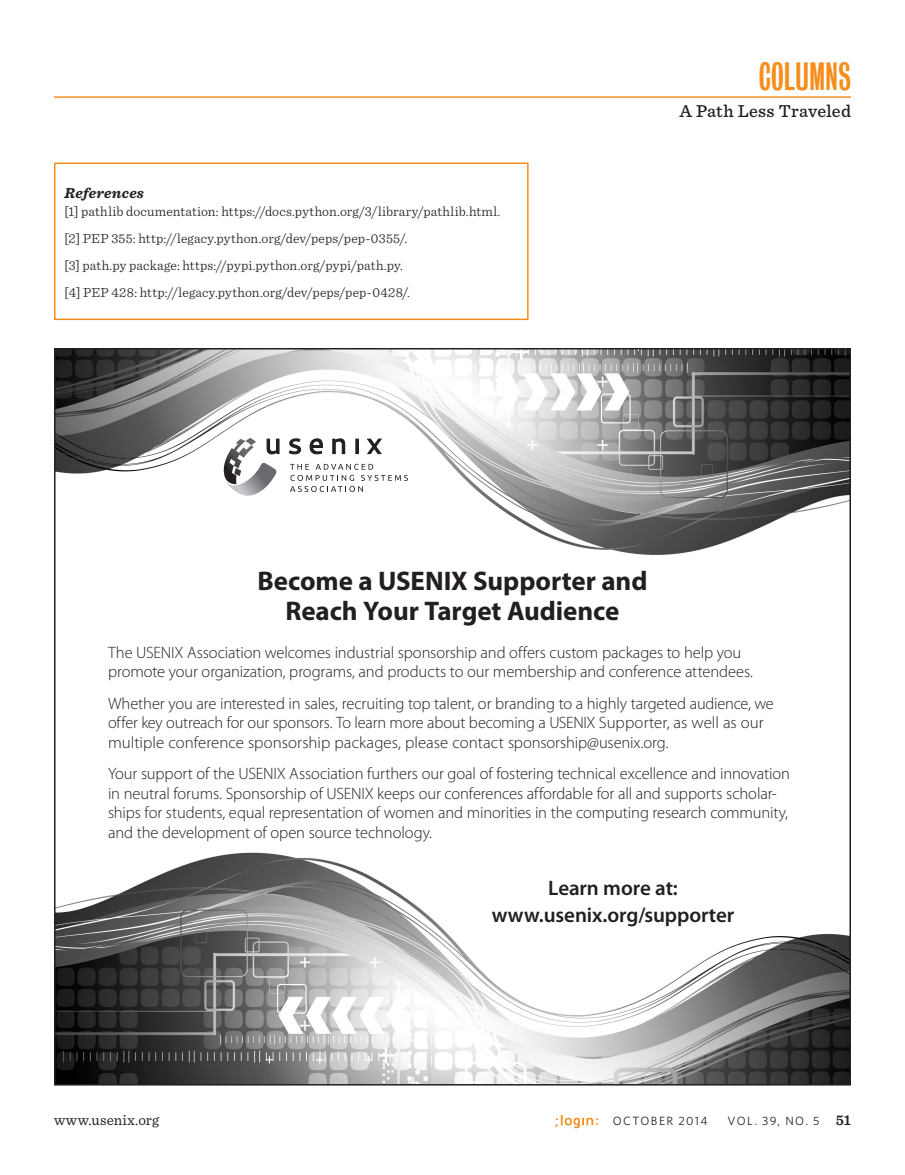
<style>
.page{position:relative;width:905px;height:1175px;background:#fff}
.page>*{position:absolute;margin:0;border:0;box-sizing:border-box;transform-origin:0 0}
.t1{font:36px "Bureau Grotesque One Three";color:#f68e1e}
.t2{font:700 27px/30px "Myriad Pro";letter-spacing:-.005em;color:#231f20;text-align:center}
.t3{font:600 21px/27px "Myriad Pro";letter-spacing:-.005em;color:#231f20;text-align:center}
.t4{font:500 18px "Sentinel";letter-spacing:.015em;color:#231f20}
.t5{font:300 16.5px/19.5px "Myriad Pro";letter-spacing:-.01em;color:#231f20}
.t6{font:15px "Sentinel";letter-spacing:.015em;color:#231f20}
.head2{font:italic 700 15px "Sentinel";letter-spacing:.02em;color:#231f20}
.body{font:300 13.8px "Sentinel";letter-spacing:.01em;color:#231f20}
.t7{font:12px "Whitney";letter-spacing:.12em;color:#231f20}
.s1{font-family:"Sentinel";font-weight:600;font-size:15px}
</style>
<div class="page">
<svg style="left:555px;top:1115px;width:43px;height:13px"></svg>
<hr style="left:54px;top:96px;width:796px;height:2px;background:#f68e1e">
<div style="left:54px;top:162px;width:474px;height:158px;border:2px solid #f68e1e"></div>
<img style="left:57px;top:351px;width:790px;height:204px">
<img style="left:57px;top:852px;width:790px;height:230px">
<svg style="left:288px;top:437px;width:14px;height:18px"></svg>
<svg style="left:309px;top:437px;width:14px;height:18px"></svg>
<svg style="left:332px;top:438px;width:14px;height:16px"></svg>
<div style="left:355px;top:438px;width:4px;height:16px;border:1px solid #231f20"></div>
<svg style="left:366px;top:437px;width:17px;height:17px"></svg>
<svg style="left:290px;top:464px;width:118px;height:28px"></svg>
<svg style="left:220px;top:438px;width:60px;height:60px"></svg>
<p class="head2" style="left:64px;top:181px;width:81px">References</p>
<p class="body" style="left:64px;top:201px;width:437px">[1] pathlib documentation: https://docs.python.org/3/library/pathlib.html.</p>
<p class="body" style="left:64px;top:228px;width:344px">[2] PEP 355: http://legacy.python.org/dev/peps/pep-0355/.</p>
<p class="body" style="left:64px;top:255px;width:340px">[3] path.py package: https://pypi.python.org/pypi/path.py.</p>
<p class="body" style="left:64px;top:282px;width:347px">[4] PEP 428: http://legacy.python.org/dev/peps/pep-0428/.</p>
<h1 class="t1" style="left:758px;top:57px;width:94px">COLUMNS</h1>
<p class="t4" style="left:679px;top:98px;width:173px">A Path Less Traveled</p>
<h2 class="t2" style="left:257px;top:565px;width:391px">Become a USENIX Supporter and<br>Reach Your Target Audience</h2>
<p class="t5" style="left:108px;top:643px;width:646px">The USENIX Association welcomes industrial sponsorship and offers custom packages to help you promote your organization, programs, and products to our membership and con ference attendees.</p>
<p class="t5" style="left:108px;top:694px;width:667px">Whether you are interested in sales, recruiting top talent, or branding to a highly targeted audience, we offer key outreach for our sponsors. To learn more about becoming a USENIX Supporter, as well as our multiple conference sponsorship packages, please contact sponsorship@usenix.org.</p>
<p class="t5" style="left:108px;top:764px;width:683px">Your support of the USENIX Association furthers our goal of fostering technical excellence and innovation in neutral forums. Sponsorship of USENIX keeps our conferences affordable for all and supports scholar&shy;ships for students, equal representation of women and minorities in the computing research community, and the development of open source technology.</p>
<p class="t3" style="left:491px;top:875px;width:244px">Learn more at: www.usenix.org/supporter</p>
<p class="t6" style="left:54px;top:1108px;width:107px">www.usenix.org</p>
<p class="t7" style="left:613px;top:1113px;width:96px">OCTOBER 2014</p>
<p class="t7" style="left:727px;top:1113px;width:125px">VOL. 39, NO. 5 <span class="s1">51</span></p>
</div>
